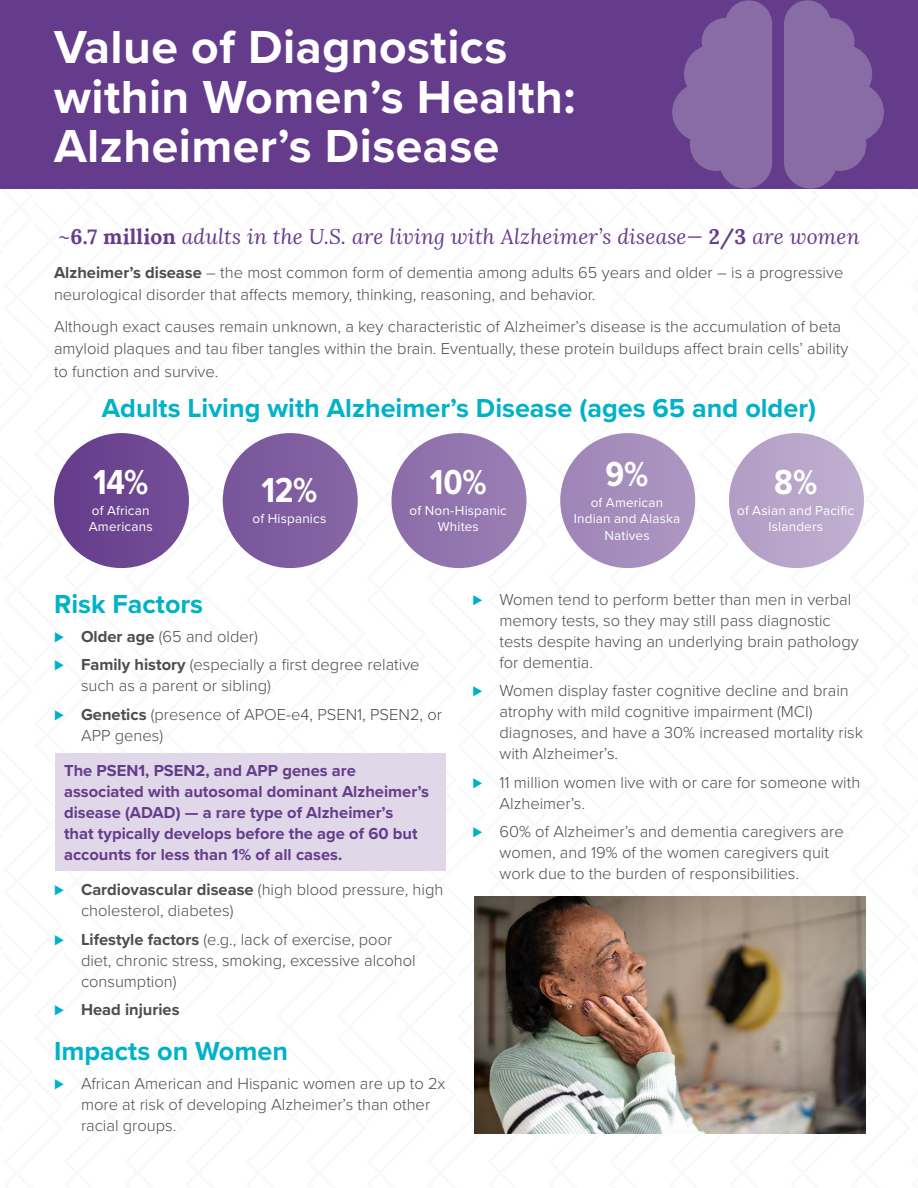
<style>
.page{position:relative;width:918px;height:1188px;background:#fff}
.page>*{position:absolute;margin:0;border:0;box-sizing:border-box;transform-origin:0 0}
.Heading_1{font:700 48px/49.5px "Proxima Nova";letter-spacing:.01em;color:#fff}
.Stat-1_White{font:700 36px "Proxima Nova Cond";color:#fff}
.Heading_2{font:700 27px "Proxima Nova";color:#00b2c8}
.Shaded-pullquote{font:italic 21px "Lora";letter-spacing:.01em;color:#653c8c}
.t1{font:300 16.5px/21px "Proxima Nova";color:#4c4d50}
.Pullquote{font:700 16.5px/21px "Proxima Nova";color:#653c8c}
.t2{font:700 16.5px "Proxima Nova";color:#4c4d50}
.Stat-2_White{font:13.5px/16.5px "Proxima Nova";letter-spacing:.01em;color:#fff;text-align:center}
.s1{font-style:normal}
.s2{font-weight:700;font-style:normal}
.s3{font-weight:700}
.s4{font-family:"Proxima Nova Cond";font-weight:400;color:#00b2c8}
</style>
<div class="page">
<div style="left:0;top:0;width:918px;height:188px;background:#653c8c"></div>
<svg style="left:672px;top:0;width:212px;height:189px"></svg>
<div style="left:55px;top:753px;width:391px;height:118px;background:#e0d8e8"></div>
<img style="left:474px;top:896px;width:392px;height:238px">
<div style="left:54px;top:433px;width:135px;height:135px;background:#6c4591;border-radius:68px"></div>
<div style="left:223px;top:433px;width:135px;height:135px;background:#7f5da0;border-radius:68px"></div>
<div style="left:392px;top:433px;width:134px;height:135px;background:#9276ae;border-radius:68px"></div>
<div style="left:560px;top:433px;width:135px;height:135px;background:#a68ebc;border-radius:68px"></div>
<div style="left:729px;top:433px;width:135px;height:135px;background:#b9a7cb;border-radius:68px"></div>
<h1 class="Heading_1" style="left:54px;top:21px;width:523px">Value of Diagnostics within Women’s Health:<br>Alzheimer’s Disease</h1>
<p class="Shaded-pullquote" style="left:58px;top:223px;width:803px"><span class="s1">~</span><span class="s2">6.7 million</span> adults in the U.S. are living with Alzheimer’s disease— <span class="s2">2/3</span> are women</p>
<p class="t1" style="left:54px;top:260px;width:791px;line-height:22.5px"><span class="s3">Alzheimer’s disease</span> – the most common form of dementia among adults 65 years and older – is a progressive neurological disorder that affects memory, thinking, reasoning, and behavior.</p>
<p class="t1" style="left:54px;top:314px;width:796px;line-height:22.5px">Although exact causes remain unknown, a key characteristic of Alzheimer’s disease is the accumulation of beta amyloid plaques and tau fiber tangles within the brain. Eventually, these protein buildups affect brain cells’ ability to function and survive.</p>
<h2 class="Heading_2" style="left:102px;top:388px;width:716px">Adults Living with Alzheimer’s Disease (ages 65 and older)</h2>
<p class="Stat-1_White" style="left:93px;top:455px;width:57px">14%</p>
<p class="Stat-2_White" style="left:89px;top:501px;width:65px;text-align:left">of African<br>Americans</p>
<p class="Stat-1_White" style="left:262px;top:464px;width:57px">12%</p>
<p class="Stat-2_White" style="left:253px;top:510px;width:75px">of Hispanics</p>
<p class="Stat-1_White" style="left:430px;top:455px;width:59px">10%</p>
<p class="Stat-2_White" style="left:410px;top:501px;width:99px">of Non-Hispanic<br>Whites</p>
<p class="Stat-1_White" style="left:606px;top:447px;width:44px">9%</p>
<p class="Stat-2_White" style="left:574px;top:493px;width:108px">of American<br>Indian and Alaska<br>Natives</p>
<p class="Stat-1_White" style="left:774px;top:455px;width:44px">8%</p>
<p class="Stat-2_White" style="left:737px;top:501px;width:119px">of Asian and Pacific<br>Islanders</p>
<h2 class="Heading_2" style="left:54px;top:584px;width:151px">Risk Factors</h2>
<p class="t1" style="left:54px;top:625px;width:205px"><span class="s4">⊲</span> <span class="s3">Older age</span> (65 and older)</p>
<p class="t1" style="left:81px;top:653px;width:340px;text-indent:-27px"><span class="s4">⊲</span> <span class="s3">Family history</span> (especially a first degree relative such as a parent or sibling)</p>
<p class="t1" style="left:81px;top:703px;width:363px;text-indent:-27px"><span class="s4">⊲</span> <span class="s3">Genetics</span> (presence of APOE-e4, PSEN1, PSEN2, or<br>APP genes)</p>
<p class="Pullquote" style="left:64px;top:759px;width:366px">The PSEN1, PSEN2, and APP genes are associated with autosomal dominant Alzheimer’s disease (ADAD) — a rare type of Alzheimer’s<br>that typically develops before the age of 60 but accounts for less than 1% of all cases.</p>
<p class="t1" style="left:81px;top:878px;width:364px;text-indent:-27px"><span class="s4">⊲</span> <span class="s3">Cardiovascular disease</span> (high blood pressure, high cholesterol, diabetes)</p>
<p class="t1" style="left:81px;top:928px;width:336px;text-indent:-27px"><span class="s4">⊲</span> <span class="s3">Lifestyle factors</span> (e.g., lack of exercise, poor diet, chronic stress, smoking, excessive alcohol consumption)</p>
<p class="t2" style="left:54px;top:997px;width:127px"><span class="s4">⊲</span> Head injuries</p>
<h2 class="Heading_2" style="left:54px;top:1031px;width:236px">Impacts on Women</h2>
<p class="t1" style="left:81px;top:1072px;width:366px;text-indent:-27px"><span class="s4">⊲</span> African American and Hispanic women are up to 2x more at risk of developing Alzheimer’s than other racial groups.</p>
<p class="t1" style="left:500px;top:588px;width:361px;text-indent:-27px"><span class="s4">⊲</span> Women tend to perform better than men in verbal memory tests, so they may still pass diagnostic tests despite having an underlying brain pathology for dementia.</p>
<p class="t1" style="left:500px;top:679px;width:365px;text-indent:-27px"><span class="s4">⊲</span> Women display faster cognitive decline and brain atrophy with mild cognitive impairment (MCI) diagnoses, and have a 30% increased mortality risk with Alzheimer’s.</p>
<p class="t1" style="left:500px;top:771px;width:362px;text-indent:-27px"><span class="s4">⊲</span> 11 million women live with or care for someone with<br>Alzheimer’s.</p>
<p class="t1" style="left:500px;top:820px;width:346px;text-indent:-27px"><span class="s4">⊲</span> 60% of Alzheimer’s and dementia caregivers are women, and 19% of the women caregivers quit work due to the burden of responsibilities.</p>
</div>
